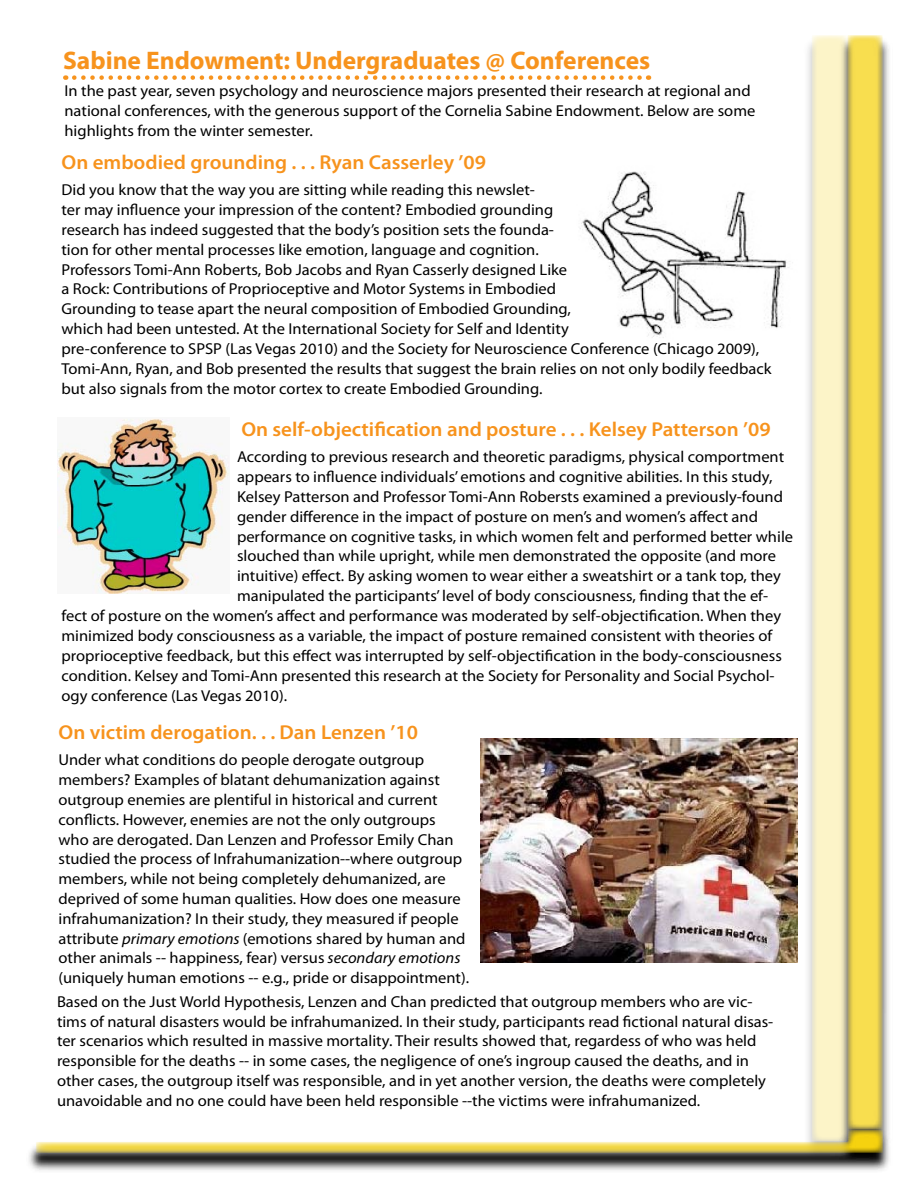
<style>
.page{position:relative;width:918px;height:1188px;background:#fff}
.page>*{position:absolute;margin:0;border:0;box-sizing:border-box;transform-origin:0 0}
.t1{font:700 25.5px "Myriad Pro";color:#f7931d}
.t2{font:600 20.1px "Myriad Pro";color:#f7931d;scale:1.04 1}
.t3{font:15.9px/19.8px "Myriad Pro";color:#000;scale:1.04 1}
.s1{font-style:italic}
</style>
<div class="page">
<svg style="left:883px;top:41px;width:6px;height:1090px"></svg>
<svg style="left:847px;top:35px;width:36px;height:1094px;background:#edd553"></svg>
<svg style="left:808px;top:37px;width:48px;height:1092px;background:#dcce83"></svg>
<svg style="left:812px;top:35px;width:35px;height:1094px;background:#f3ebc3"></svg>
<svg style="left:29px;top:1131px;width:860px;height:40px;background:#777"></svg>
<svg style="left:36px;top:1129px;width:847px;height:24px"></svg>
<svg style="left:74px;top:75px;width:575px;height:5px"></svg>
<img style="left:580px;top:171px;width:209px;height:167px">
<img style="left:58px;top:418px;width:172px;height:176px">
<img style="left:480px;top:738px;width:318px;height:225px">
<h1 class="t1" style="left:63px;top:43px;width:589px">Sabine Endowment: Undergraduates @ Conferences</h1>
<p class="t3" style="left:64px;top:81px;width:666px">In the past year, seven psychology and neuroscience majors presented their research at regional and national conferences, with the generous support of the Cornelia Sabine Endowment. Below are some highlights from the winter semester.</p>
<p class="t2" style="left:62px;top:149px;width:410px">On embodied grounding . . . Ryan Casserley ’09</p>
<p class="t3" style="left:62px;top:180px;width:491px">Did you know that the way you are sitting while reading this newslet-<br>ter may influence your impression of the content? Embodied grounding research has indeed suggested that the body’s position sets the founda&shy;tion for other mental processes like emotion, language and cognition.<br>Professors Tomi-Ann Roberts, Bob Jacobs and Ryan Casserly designed Like a Rock: Contributions of Proprioceptive and Motor Systems in Embodied Grounding to tease apart the neural composition of Embodied Grounding, which had been untested. At the International Society for Self and Identity</p>
<p class="t3" style="left:62px;top:339px;width:684px">pre-conference to SPSP (Las Vegas 2010) and the Society for Neuroscience Conference (Chicago 2009),<br>Tomi-Ann, Ryan, and Bob presented the results that suggest the brain relies on not only bodily feedback but also signals from the motor cortex to create Embodied Grounding.</p>
<p class="t2" style="left:241px;top:416px;width:510px">On self-objectification and posture . . . Kelsey Patterson ’09</p>
<p class="t3" style="left:237px;top:447px;width:536px">According to previous research and theoretic paradigms, physical comportment appears to influence individuals’ emotions and cognitive abilities. In this study, Kelsey Patterson and Professor Tomi-Ann Robersts examined a previously-found gender difference in the impact of posture on men’s and women’s affect and performance on cognitive tasks, in which women felt and performed better while slouched than while upright, while men demonstrated the opposite (and more intuitive) effect. By asking women to wear either a sweatshirt or a tank top, they manipulated the participants’ level of body consciousness, finding that the ef-</p>
<p class="t3" style="left:62px;top:606px;width:694px">fect of posture on the women’s affect and performance was moderated by self-objectification. When they minimized body consciousness as a variable, the impact of posture remained consistent with theories of proprioceptive feedback, but this effect was interrupted by self-objectification in the body-consciousness condition. Kelsey and Tomi-Ann presented this research at the Society for Personality and Social Psychol&shy;ogy conference (Las Vegas 2010).</p>
<p class="t2" style="left:58px;top:719px;width:347px">On victim derogation. . . Dan Lenzen ’10</p>
<p class="t3" style="left:58px;top:750px;width:396px">Under what conditions do people derogate outgroup members? Examples of blatant dehumanization against outgroup enemies are plentiful in historical and current conflicts. However, enemies are not the only outgroups who are derogated. Dan Lenzen and Professor Emily Chan studied the process of Infrahumanization--where outgroup members, while not being completely dehumanized, are deprived of some human qualities. How does one measure infrahumanization? In their study, they measured if people attribute <span class="s1">primary emotions</span> (emotions shared by human and other animals -- happiness, fear) versus <span class="s1">secondary emotions </span>(uniquely human emotions -- e.g., pride or disappointment).</p>
<p class="t3" style="left:57px;top:991px;width:690px">Based on the Just World Hypothesis, Lenzen and Chan predicted that outgroup members who are vic&shy;tims of natural disasters would be infrahumanized. In their study, participants read fictional natural disas&shy;ter scenarios which resulted in massive mortality. Their results showed that, regardess of who was held responsible for the deaths -- in some cases, the negligence of one’s ingroup caused the deaths, and in other cases, the outgroup itself was responsible, and in yet another version, the deaths were completely unavoidable and no one could have been held responsible --the victims were infrahumanized.</p>
</div>
